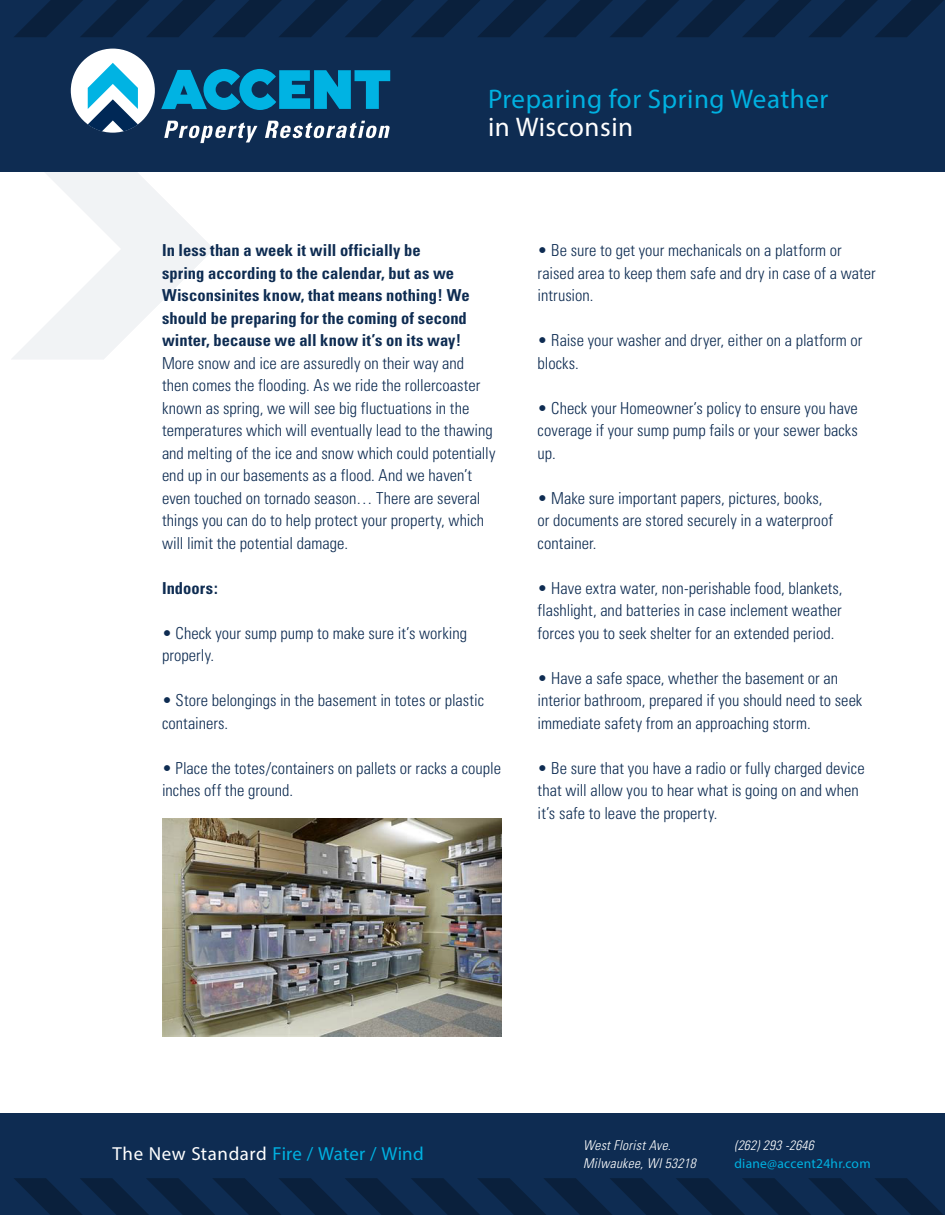
<style>
.page{position:relative;width:945px;height:1215px;background:#fff}
.page>*{position:absolute;margin:0;border:0;box-sizing:border-box;transform-origin:0 0}
.t1{font:27px "Myriad Pro";letter-spacing:.02em;color:#00b1e1}
.t2{font:27px "Myriad Pro";letter-spacing:.02em;color:#fff}
.t3{font:18.9px "Myriad Pro";letter-spacing:.02em;color:#00b1e1}
.t4{font:300 condensed 16.5px/22.5px "Univers";letter-spacing:.005em;color:#0e2c52}
.t5{font:700 condensed 16.5px/22.5px "Univers";letter-spacing:.005em;color:#0e2c52}
.t6{font:italic 300 condensed 13.5px/18px "Univers";letter-spacing:.02em;color:#fff}
.t7{font:13.5px "Myriad Pro";letter-spacing:.02em;color:#00b1e1}
.s1{color:#fff}
</style>
<div class="page">
<div style="left:0;top:1114px;width:945px;height:101px;background:#0e2c52"></div>
<svg style="left:14px;top:1178px;width:929px;height:37px"></svg>
<div style="left:0;top:0;width:945px;height:171px;background:#0e2c52"></div>
<svg style="left:14px;top:0;width:930px;height:37px"></svg>
<div style="left:71px;top:49px;width:84px;height:84px;background:#fff;border-radius:50%"></div>
<svg style="left:11px;top:63px;width:379px;height:296px"></svg>
<img style="left:162px;top:818px;width:340px;height:219px">
<h1 class="t1" style="left:488px;top:88px;width:342px">Preparing for Spring Weather</h1>
<h1 class="t2" style="left:488px;top:117px;width:147px">in Wisconsin</h1>
<p class="t5" style="left:162px;top:241px;width:309px">In less than a week it will officially be<br>spring according to the calendar, but as we Wisconsinites know, that means nothing! We should be preparing for the coming of second winter, because we all know it’s on its way!</p>
<p class="t4" style="left:162px;top:353px;width:335px">More snow and ice are assuredly on their way and<br>then comes the flooding. As we ride the rollercoaster known as spring, we will see big fluctuations in the temperatures which will eventually lead to the thawing and melting of the ice and snow which could potentially end up in our basements as a flood. And we haven’t even touched on tornado season… There are several things you can do to help protect your property, which will limit the potential damage.</p>
<p class="t5" style="left:162px;top:578px;width:57px">Indoors:</p>
<p class="t4" style="left:162px;top:623px;width:307px">• Check your sump pump to make sure it’s working properly.</p>
<p class="t4" style="left:162px;top:690px;width:324px">• Store belongings in the basement in totes or plastic containers.</p>
<p class="t4" style="left:162px;top:758px;width:341px">• Place the totes/containers on pallets or racks a couple inches off the ground.</p>
<p class="t4" style="left:538px;top:240px;width:340px">• Be sure to get your mechanicals on a platform or raised area to keep them safe and dry in case of a water intrusion.</p>
<p class="t4" style="left:538px;top:330px;width:326px">• Raise your washer and dryer, either on a platform or blocks.</p>
<p class="t4" style="left:538px;top:398px;width:322px;text-align:justify">• Check your Homeowner’s policy to ensure you have coverage if your sump pump fails or your sewer backs up.</p>
<p class="t4" style="left:538px;top:488px;width:297px">• Make sure important papers, pictures, books, or documents are stored securely in a waterproof container.</p>
<p class="t4" style="left:538px;top:578px;width:306px;text-align:justify">• Have extra water, non-perishable food, blankets, flashlight, and batteries in case inclement weather forces you to seek shelter for an extended period.</p>
<p class="t4" style="left:538px;top:668px;width:326px">• Have a safe space, whether the basement or an interior bathroom, prepared if you should need to seek immediate safety from an approaching storm.</p>
<p class="t4" style="left:538px;top:758px;width:329px">• Be sure that you have a radio or fully charged device that will allow you to hear what is going on and when it’s safe to leave the property.</p>
<p class="t3" style="left:112px;top:1147px;width:313px"><span class="s1">The New Standard</span> Fire / Water / Wind</p>
<p class="t6" style="left:583px;top:1137px;width:114px">West Florist Ave.<br>Milwaukee, WI 53218</p>
<p class="t6" style="left:734px;top:1137px;width:81px">(262) 293 -2646</p>
<p class="t7" style="left:734px;top:1159px;width:138px">diane@accent24hr.com</p>
</div>
